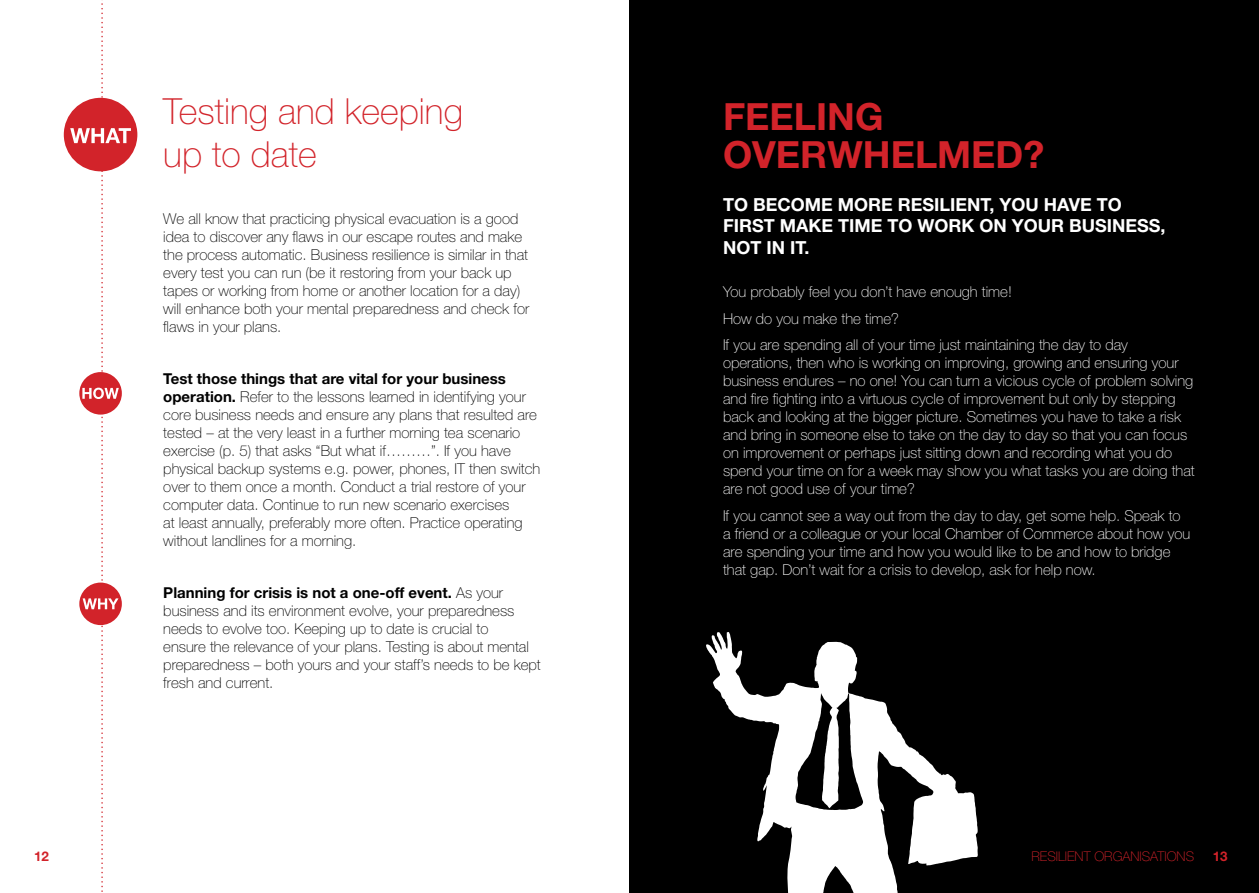
<style>
.page{position:relative;width:1259px;height:893px;background:#fff}
.page>*{position:absolute;margin:0;border:0;box-sizing:border-box;transform-origin:0 0}
.t1{font:700 37.5px/37.5px "Helvetica Neue";color:#d2232a}
.t2{font:100 36px/43.2px "Helvetica Neue";color:#d2232a}
.t3{font:700 18px/21.6px "Helvetica Neue";color:#fff}
.t4{font:100 15px/18px "Helvetica Neue";color:#000}
.t5{font:100 15px/18px "Helvetica Neue";color:#fff}
.t6{font:100 13.35px "Helvetica Neue";color:#d2232a}
.t7{font:700 13.35px "Helvetica Neue";color:#d2232a}
.s1{font-weight:700}
</style>
<div class="page">
<div style="left:629px;top:0;width:630px;height:893px;background:#000"></div>
<svg style="left:706px;top:632px;width:272px;height:261px"></svg>
<svg style="left:795px;top:693px;width:68px;height:117px"></svg>
<div style="left:64px;top:98px;width:73px;height:73px;background:#d2232a;border-radius:50%"></div>
<svg style="left:70px;top:0;width:61px;height:892px"></svg>
<p class="t7" style="left:34px;top:848px;width:16px">12</p>
<h2 class="t2" style="left:163px;top:90px;width:301px">Testing and keeping up to date</h2>
<p class="t4" style="left:163px;top:209px;width:367px">We all know that practicing physical evacuation is a good idea to discover any flaws in our escape routes and make the process automatic. Business resilience is similar in that every test you can run (be it restoring from your back up tapes or working from home or another location for a day) will enhance both your mental preparedness and check for flaws in your plans.</p>
<p class="t4" style="left:163px;top:369px;width:378px"><span class="s1">Test those things that are vital for your business operation.</span> Refer to the lessons learned in identifying your core business needs and ensure any plans that resulted are tested – at the very least in a further morning tea scenario exercise (p. 5) that asks “But what if………”. If you have physical backup systems e.g. power, phones, IT then switch over to them once a month. Conduct a trial restore of your computer data. Continue to run new scenario exercises<br>at least annually, preferably more often. Practice operating without landlines for a morning.</p>
<p class="t4" style="left:163px;top:583px;width:379px"><span class="s1">Planning for crisis is not a one-off event.</span> As your business and its environment evolve, your preparedness needs to evolve too. Keeping up to date is crucial to<br>ensure the relevance of your plans. Testing is about mental preparedness – both yours and your staff’s needs to be kept fresh and current.</p>
<h1 class="t1" style="left:723px;top:97px;width:323px">FEELING<br>OVERWHELMED?</h1>
<p class="t3" style="left:723px;top:193px;width:444px">TO BECOME MORE RESILIENT, YOU HAVE TO<br>FIRST MAKE TIME TO WORK ON YOUR BUSINESS,<br>NOT IN IT.</p>
<p class="t5" style="left:723px;top:279px;width:406px;line-height:26.5px">You probably feel you don’t have enough time!<br>How do you make the time?<br>If you are spending all of your time just maintaining the day to day</p>
<p class="t5" style="left:723px;top:354px;width:473px">operations, then who is working on improving, growing and ensuring your business endures – no one! You can turn a vicious cycle of problem solving and fire fighting into a virtuous cycle of improvement but only by stepping back and looking at the bigger picture. Sometimes you have to take a risk and bring in someone else to take on the day to day so that you can focus on improvement or perhaps just sitting down and recording what you do spend your time on for a week may show you what tasks you are doing that are not good use of your time?</p>
<p class="t5" style="left:723px;top:507px;width:468px">If you cannot see a way out from the day to day, get some help. Speak to a friend or a colleague or your local Chamber of Commerce about how you are spending your time and how you would like to be and how to bridge that gap. Don’t wait for a crisis to develop, ask for help now.</p>
<p class="t6" style="left:1031px;top:849px;width:164px">RESILIENT ORGANISATIONS</p>
<p class="t7" style="left:1212px;top:848px;width:16px">13</p>
</div>
